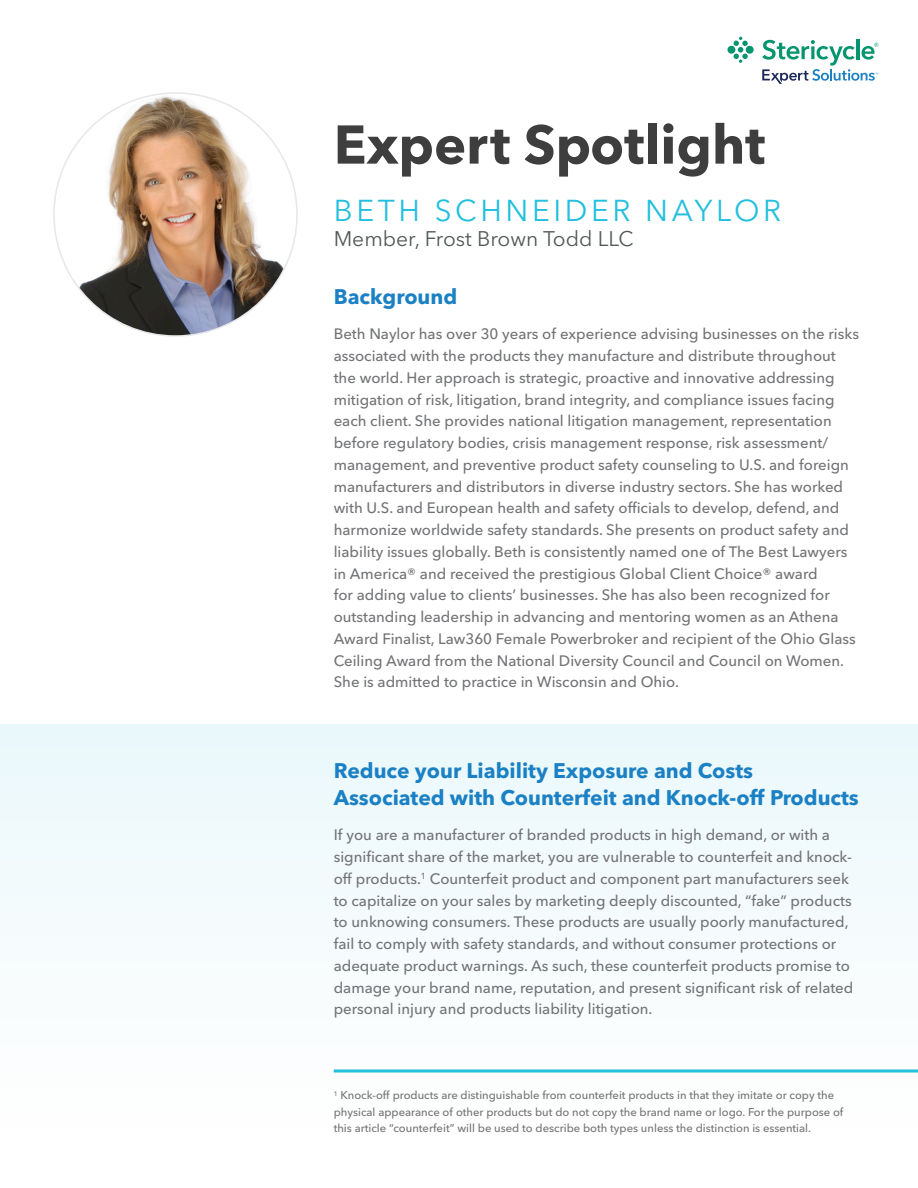
<style>
.page{position:relative;width:918px;height:1188px;background:#fff}
.page>*{position:absolute;margin:0;border:0;box-sizing:border-box;transform-origin:0 0}
.Text__H1{font:700 54px "Avenir Next LT Pro";color:#3e3e3f}
.Page_Header{font:30px "Avenir Next LT Pro";letter-spacing:.12em;color:#22bfde}
.Text__Body{font:700 21px/27px "Avenir Next LT Pro";color:#1b81c4}
.Page_Header-2{font:21px "Avenir Next LT Pro";color:#525857}
.Text__H3{font:700 21px "Avenir Next LT Pro";color:#1b81c4}
.Text__Body-2{font:500 15px/21.8px "Avenir Next LT Pro";color:#727376}
.Text__Body-3{font:500 11.25px/16.5px "Avenir Next LT Pro";color:#727376}
</style>
<div class="page">
<div style="left:0;top:725px;width:918px;height:463px;background:#f6fbfd"></div>
<hr style="left:857px;top:39px;width:3px;height:20px;background:#03956e">
<div style="left:746px;top:46px;width:8px;height:8px;background:#03956e;border-radius:50%"></div>
<div style="left:728px;top:46px;width:7px;height:8px;background:#03956e;border-radius:50%"></div>
<svg style="left:734px;top:37px;width:14px;height:26px"></svg>
<svg style="left:762px;top:40px;width:116px;height:44px"></svg>
<img style="left:54px;top:93px;width:243px;height:243px;border-radius:121px">
<hr style="left:334px;top:1070px;width:584px;height:2px;background:#22bfde">
<p class="Text__H1" style="left:334px;top:112px;width:433px">Expert Spotlight</p>
<p class="Page_Header" style="left:334px;top:192px;width:449px">BETH SCHNEIDER NAYLOR</p>
<p class="Page_Header-2" style="left:334px;top:226px;width:302px">Member, Frost Brown Todd LLC</p>
<p class="Text__H3" style="left:334px;top:284px;width:125px">Background</p>
<p class="Text__Body-2" style="left:334px;top:323px;width:527px">Beth Naylor has over 30 years of experience advising businesses on the risks associated with the products they manufacture and distribute throughout the world. Her approach is strategic, proactive and innovative addressing mitigation of risk, litigation, brand integrity, and compliance issues facing each client. She provides national litigation management, representation before regulatory bodies, crisis management response, risk assessment/ management, and preventive product safety counseling to U.S. and foreign manufacturers and distributors in diverse industry sectors. She has worked with U.S. and European health and safety officials to develop, defend, and harmonize worldwide safety standards. She presents on product safety and liability issues globally. Beth is consistently named one of The Best Lawyers in America® and received the prestigious Global Client Choice® award<br>for adding value to clients’ businesses. She has also been recognized for outstanding leadership in advancing and mentoring women as an Athena Award Finalist, Law360 Female Powerbroker and recipient of the Ohio Glass Ceiling Award from the National Diversity Council and Council on Women.<br>She is admitted to practice in Wisconsin and Ohio.</p>
<p class="Text__Body" style="left:334px;top:757px;width:527px">Reduce your Liability Exposure and Costs<br>Associated with Counterfeit and Knock-off Products</p>
<p class="Text__Body-2" style="left:334px;top:824px;width:521px">If you are a manufacturer of branded products in high demand, or with a significant share of the market, you are vulnerable to counterfeit and knock&shy;off products.<sup>1</sup> Counterfeit product and component part manufacturers seek to capitalize on your sales by marketing deeply discounted, “fake” products to unknowing consumers. These products are usually poorly manufactured, fail to comply with safety standards, and without consumer protections or adequate product warnings. As such, these counterfeit products promise to damage your brand name, reputation, and present significant risk of related personal injury and products liability litigation.</p>
<p class="Text__Body-3" style="left:334px;top:1087px;width:511px"><sup>1</sup> Knock-off products are distinguishable from counterfeit products in that they imitate or copy the physical appearance of other products but do not copy the brand name or logo. For the purpose of this article “counterfeit” will be used to describe both types unless the distinction is essential.</p>
</div>
